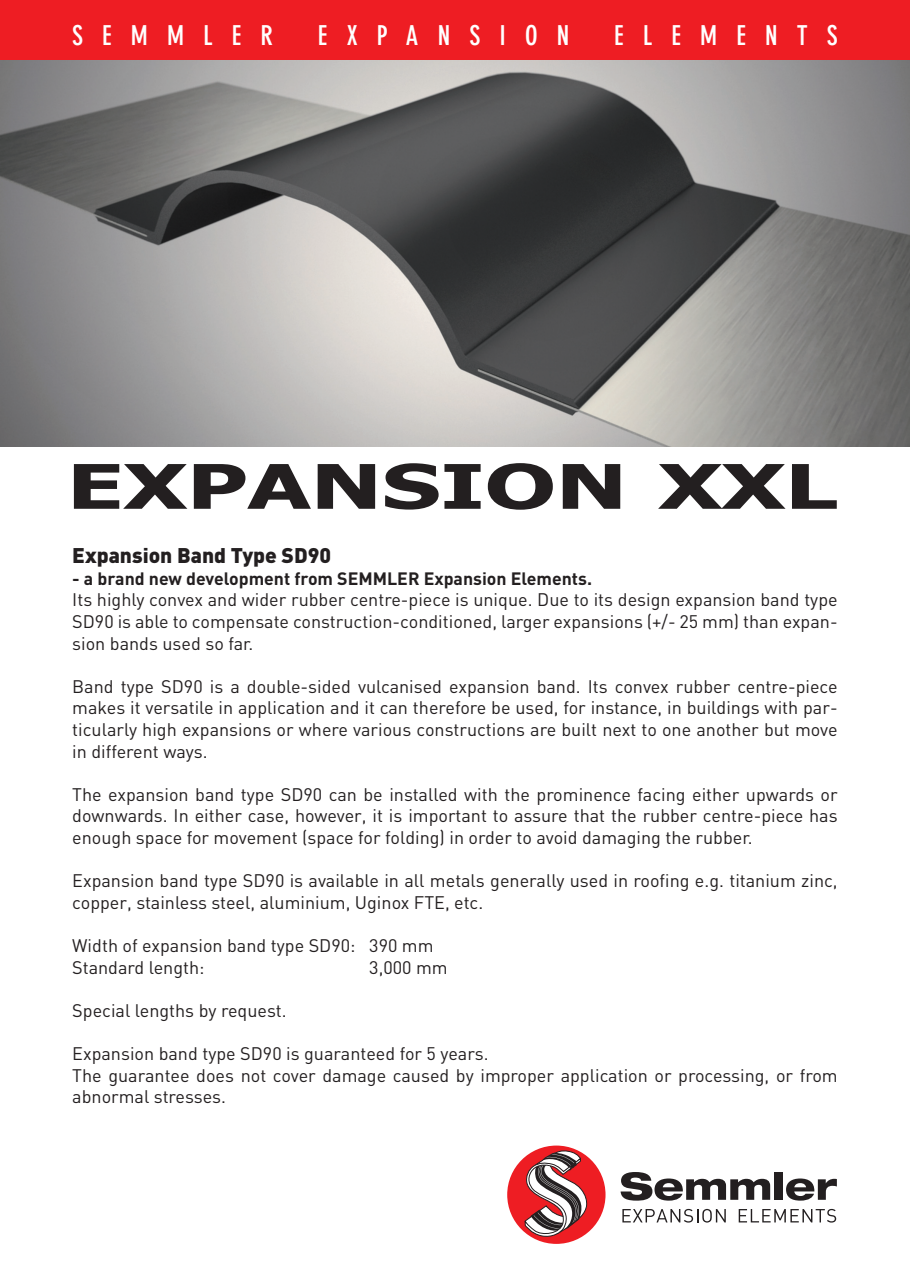
<style>
.page{position:relative;width:910px;height:1280px;background:#fff}
.page>*{position:absolute;margin:0;border:0;box-sizing:border-box;transform-origin:0 0}
.t1{font:700 61.5px "Tahoma";color:#231f20;scale:1.5 1}
.t2{font:700 condensed 27px "DIN Neuzeit Grotesk";letter-spacing:.71em;color:#fff}
.t3{font:900 21px "FFDIN";color:#231f20}
.t4{font:18px/21.6px "FFDIN";color:#231f20;text-align:justify}
.t5{font:700 17.7px "FFDIN";color:#231f20}
</style>
<div class="page">
<img style="left:0;top:60px;width:910px;height:386px">
<div style="left:0;top:0;width:910px;height:60px;background:#ee1d23"></div>
<div style="left:507px;top:1145px;width:98px;height:99px;background:#ee1d23;border-radius:50%"></div>
<svg style="left:525px;top:1149px;width:62px;height:89px"></svg>
<svg style="left:622px;top:1209px;width:104px;height:13px"></svg>
<svg style="left:739px;top:1209px;width:97px;height:13px"></svg>
<svg style="left:621px;top:1172px;width:149px;height:28px"></svg>
<div style="left:775px;top:1172px;width:8px;height:28px;background:#231f20"></div>
<svg style="left:786px;top:1178px;width:51px;height:22px"></svg>
<h2 class="t2" style="left:72px;top:25px;width:203px">SEMMLER</h2>
<h2 class="t2" style="left:318px;top:25px;width:253px">EXPANSION</h2>
<h2 class="t2" style="left:614px;top:25px;width:225px">ELEMENTS</h2>
<h1 class="t1" style="left:67px;top:447px;width:515px">EXPANSION XXL</h1>
<p class="t3" style="left:72px;top:548px;width:260px">Expansion Band Type SD90</p>
<p class="t5" style="left:72px;top:572px;width:521px">- a brand new development from SEMMLER Expansion Elements.</p>
<p class="t4" style="left:72px;top:591px;width:767px">Its highly convex and wider rubber centre-piece is unique. Due to its design expansion band type SD90 is able to compensate construction-conditioned, larger expansions (+/- 25 mm) than expan&shy;sion bands used so far.</p>
<p class="t4" style="left:72px;top:677px;width:767px">Band type SD90 is a double-sided vulcanised expansion band. Its convex rubber centre-piece makes it versatile in application and it can therefore be used, for instance, in buildings with par&shy;ticularly high expansions or where various constructions are built next to one another but move in different ways.</p>
<p class="t4" style="left:72px;top:785px;width:767px">The expansion band type SD90 can be installed with the prominence facing either upwards or downwards. In either case, however, it is important to assure that the rubber centre-piece has enough space for movement (space for folding) in order to avoid damaging the rubber.</p>
<p class="t4" style="left:72px;top:872px;width:767px">Expansion band type SD90 is available in all metals generally used in roofing e.g. titanium zinc, copper, stainless steel, aluminium, Uginox FTE, etc.</p>
<p class="t4" style="left:72px;top:936px;width:363px">Width of expansion band type SD90: 390 mm<br>Standard length:</p>
<p class="t4" style="left:369px;top:958px;width:80px">3,000 mm</p>
<p class="t4" style="left:72px;top:1001px;width:216px">Special lengths by request.</p>
<p class="t4" style="left:72px;top:1044px;width:767px;text-align:left">Expansion band type SD90 is guaranteed for 5 years.<br>The guarantee does not cover damage caused by improper application or processing, or from abnormal stresses.</p>
</div>
